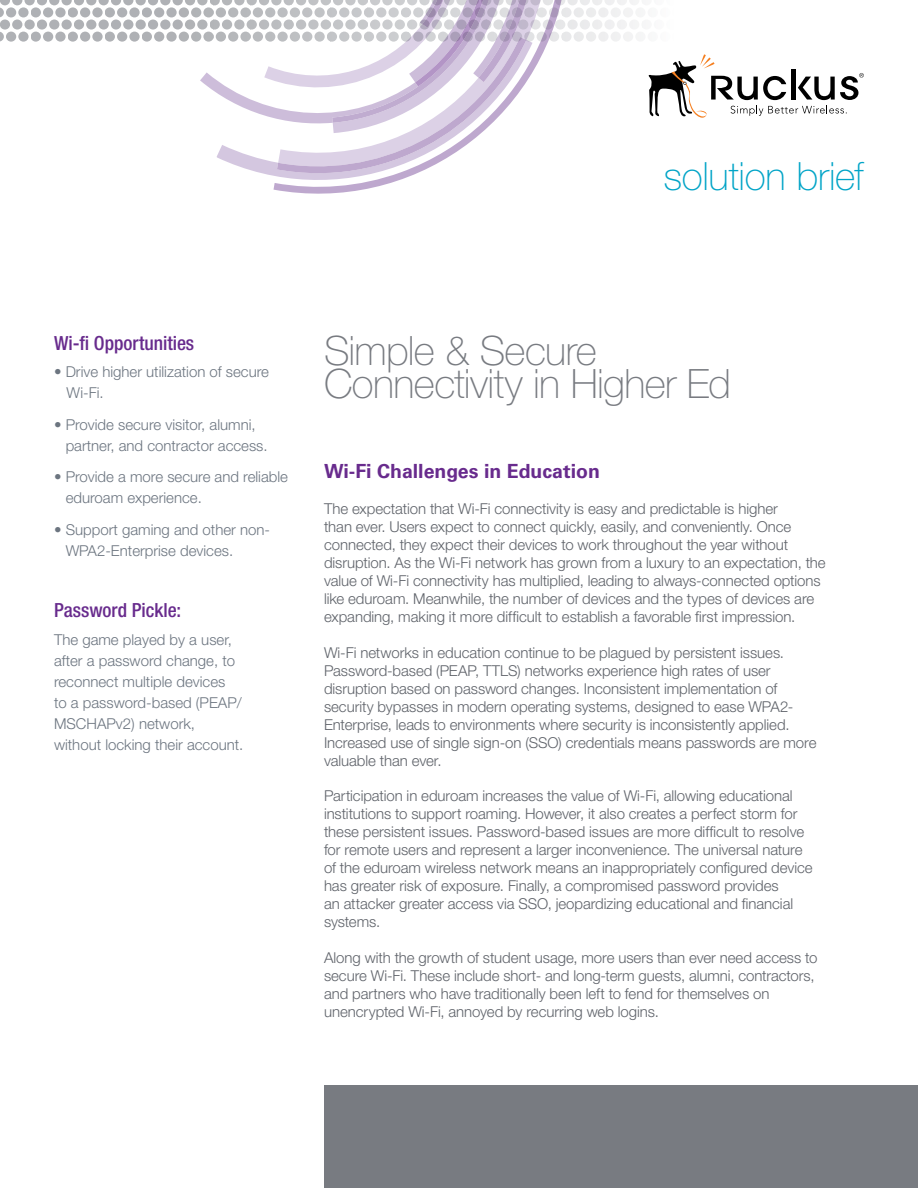
<style>
.page{position:relative;width:918px;height:1188px;background:#fff}
.page>*{position:absolute;margin:0;border:0;box-sizing:border-box;transform-origin:0 0}
.t1{font:100 40.5px/33px "Helvetica Neue LT Std";letter-spacing:-.015em;color:#787b81}
.t2{font:100 39px "Helvetica Neue LT Std";letter-spacing:-.01em;color:#00a4c7}
.t3{font:500 condensed 19.5px "Helvetica Neue LT Std";color:#682b8d}
.t4{font:700 19.5px "Univers";color:#682b8d}
.t5{font:300 15px/18px "Helvetica Neue LT Std";letter-spacing:-.005em;color:#5f636a}
.t6{font:300 15px/21px "Helvetica Neue LT Std";color:#6c7580}
.s1{font-family:"Univers"}
</style>
<div class="page">
<svg style="left:274px;top:188px;width:96px;height:6px"></svg>
<div style="left:0;top:0;width:10px;height:5px;background:#afb1b5"></div>
<div style="left:12px;top:0;width:10px;height:5px;background:#afb1b5"></div>
<svg style="left:24px;top:0;width:11px;height:5px"></svg>
<div style="left:37px;top:0;width:10px;height:5px;background:#afb1b5"></div>
<div style="left:49px;top:0;width:10px;height:5px;background:#afb1b5"></div>
<div style="left:62px;top:0;width:10px;height:5px;background:#afb1b5"></div>
<div style="left:74px;top:0;width:10px;height:5px;background:#afb1b5"></div>
<div style="left:86px;top:0;width:10px;height:5px;background:#afb1b5"></div>
<div style="left:99px;top:0;width:10px;height:5px;background:#afb1b5"></div>
<div style="left:111px;top:0;width:10px;height:5px;background:#afb1b5"></div>
<div style="left:123px;top:0;width:10px;height:5px;background:#afb1b5"></div>
<div style="left:136px;top:0;width:10px;height:5px;background:#afb1b5"></div>
<div style="left:148px;top:0;width:10px;height:5px;background:#afb1b5"></div>
<svg style="left:160px;top:0;width:11px;height:5px"></svg>
<svg style="left:0;top:7px;width:4px;height:10px"></svg>
<svg style="left:6px;top:7px;width:10px;height:10px"></svg>
<svg style="left:18px;top:7px;width:11px;height:10px"></svg>
<svg style="left:31px;top:7px;width:10px;height:10px"></svg>
<svg style="left:43px;top:7px;width:10px;height:10px"></svg>
<svg style="left:55px;top:7px;width:11px;height:10px"></svg>
<svg style="left:68px;top:7px;width:10px;height:10px"></svg>
<svg style="left:80px;top:7px;width:10px;height:10px"></svg>
<svg style="left:92px;top:7px;width:11px;height:10px"></svg>
<svg style="left:105px;top:7px;width:10px;height:10px"></svg>
<svg style="left:117px;top:7px;width:10px;height:10px"></svg>
<svg style="left:129px;top:7px;width:11px;height:10px"></svg>
<svg style="left:142px;top:7px;width:10px;height:10px"></svg>
<svg style="left:154px;top:7px;width:10px;height:10px"></svg>
<svg style="left:166px;top:7px;width:11px;height:10px"></svg>
<svg style="left:0;top:19px;width:10px;height:11px"></svg>
<svg style="left:12px;top:19px;width:10px;height:11px"></svg>
<svg style="left:24px;top:19px;width:11px;height:11px"></svg>
<svg style="left:37px;top:19px;width:10px;height:11px"></svg>
<svg style="left:49px;top:19px;width:10px;height:11px"></svg>
<svg style="left:62px;top:19px;width:10px;height:11px"></svg>
<svg style="left:74px;top:19px;width:10px;height:11px"></svg>
<svg style="left:86px;top:19px;width:10px;height:11px"></svg>
<svg style="left:99px;top:19px;width:10px;height:11px"></svg>
<svg style="left:111px;top:19px;width:10px;height:11px"></svg>
<svg style="left:123px;top:19px;width:10px;height:11px"></svg>
<svg style="left:136px;top:19px;width:10px;height:11px"></svg>
<svg style="left:148px;top:19px;width:10px;height:11px"></svg>
<svg style="left:160px;top:19px;width:11px;height:11px"></svg>
<svg style="left:0;top:32px;width:4px;height:10px"></svg>
<div style="left:6px;top:32px;width:10px;height:10px;background:#afb1b5;border-radius:5px"></div>
<svg style="left:18px;top:32px;width:11px;height:10px"></svg>
<div style="left:31px;top:32px;width:10px;height:10px;background:#afb1b5;border-radius:5px"></div>
<div style="left:43px;top:32px;width:10px;height:10px;background:#afb1b5;border-radius:5px"></div>
<svg style="left:55px;top:32px;width:11px;height:10px"></svg>
<div style="left:68px;top:32px;width:10px;height:10px;background:#afb1b5;border-radius:5px"></div>
<div style="left:80px;top:32px;width:10px;height:10px;background:#afb1b5;border-radius:5px"></div>
<svg style="left:92px;top:32px;width:11px;height:10px"></svg>
<div style="left:105px;top:32px;width:10px;height:10px;background:#afb1b5;border-radius:5px"></div>
<div style="left:117px;top:32px;width:10px;height:10px;background:#afb1b5;border-radius:5px"></div>
<svg style="left:129px;top:32px;width:11px;height:10px"></svg>
<div style="left:142px;top:32px;width:10px;height:10px;background:#afb1b5;border-radius:5px"></div>
<div style="left:154px;top:32px;width:10px;height:10px;background:#afb1b5;border-radius:5px"></div>
<svg style="left:166px;top:32px;width:11px;height:10px"></svg>
<svg style="left:173px;top:0;width:691px;height:188px"></svg>
<div style="left:324px;top:1085px;width:594px;height:103px;background:#787b81"></div>
<h2 class="t2" style="left:663px;top:154px;width:202px">solution brief</h2>
<h3 class="t3" style="left:54px;top:331px;width:142px">Wi-fi Opportunities</h3>
<p class="t6" style="left:67px;top:361px;width:204px;text-indent:-13px"><span class="s1">•</span> Drive higher utilization of secure<br>Wi-Fi.</p>
<p class="t6" style="left:66px;top:414px;width:204px;text-indent:-12px">• Provide secure visitor, alumni, partner, and contractor access.</p>
<p class="t6" style="left:66px;top:466px;width:224px;text-indent:-12px">• Provide a more secure and reliable eduroam experience.</p>
<p class="t6" style="left:66px;top:519px;width:206px;text-indent:-12px">• Support gaming and other non-<br>WPA2-Enterprise devices.</p>
<h3 class="t3" style="left:54px;top:598px;width:129px">Password Pickle:</h3>
<p class="t6" style="left:54px;top:628px;width:191px">The game played by a user, after a password change, to reconnect multiple devices<br>to a password-based (PEAP/<br>MSCHAPv2) network, without locking their account.</p>
<h1 class="t1" style="left:324px;top:334px;width:409px">Simple &amp; Secure<br>Connectivity in Higher Ed</h1>
<h3 class="t4" style="left:324px;top:459px;width:277px">Wi-Fi Challenges in Education</h3>
<p class="t5" style="left:324px;top:499px;width:503px">The expectation that Wi-Fi connectivity is easy and predictable is higher<br>than ever. Users expect to connect quickly, easily, and conveniently. Once connected, they expect their devices to work throughout the year without disruption. As the Wi-Fi network has grown from a luxury to an expectation, the value of Wi-Fi connectivity has multiplied, leading to always-connected options like eduroam. Meanwhile, the number of devices and the types of devices are expanding, making it more difficult to establish a favorable first impression.</p>
<p class="t5" style="left:324px;top:643px;width:494px">Wi-Fi networks in education continue to be plagued by persistent issues.<br>Password-based (PEAP, TTLS) networks experience high rates of user disruption based on password changes. Inconsistent implementation of security bypasses in modern operating systems, designed to ease WPA2- Enterprise, leads to environments where security is inconsistently applied.<br>Increased use of single sign-on (SSO) credentials means passwords are more valuable than ever.</p>
<p class="t5" style="left:324px;top:786px;width:490px">Participation in eduroam increases the value of Wi-Fi, allowing educational institutions to support roaming. However, it also creates a perfect storm for these persistent issues. Password-based issues are more difficult to resolve for remote users and represent a larger inconvenience. The universal nature of the eduroam wireless network means an inappropriately configured device has greater risk of exposure. Finally, a compromised password provides<br>an attacker greater access via SSO, jeopardizing educational and financial systems.</p>
<p class="t5" style="left:324px;top:948px;width:495px">Along with the growth of student usage, more users than ever need access to secure Wi-Fi. These include short- and long-term guests, alumni, contractors, and partners who have traditionally been left to fend for themselves on unencrypted Wi-Fi, annoyed by recurring web logins.</p>
</div>
